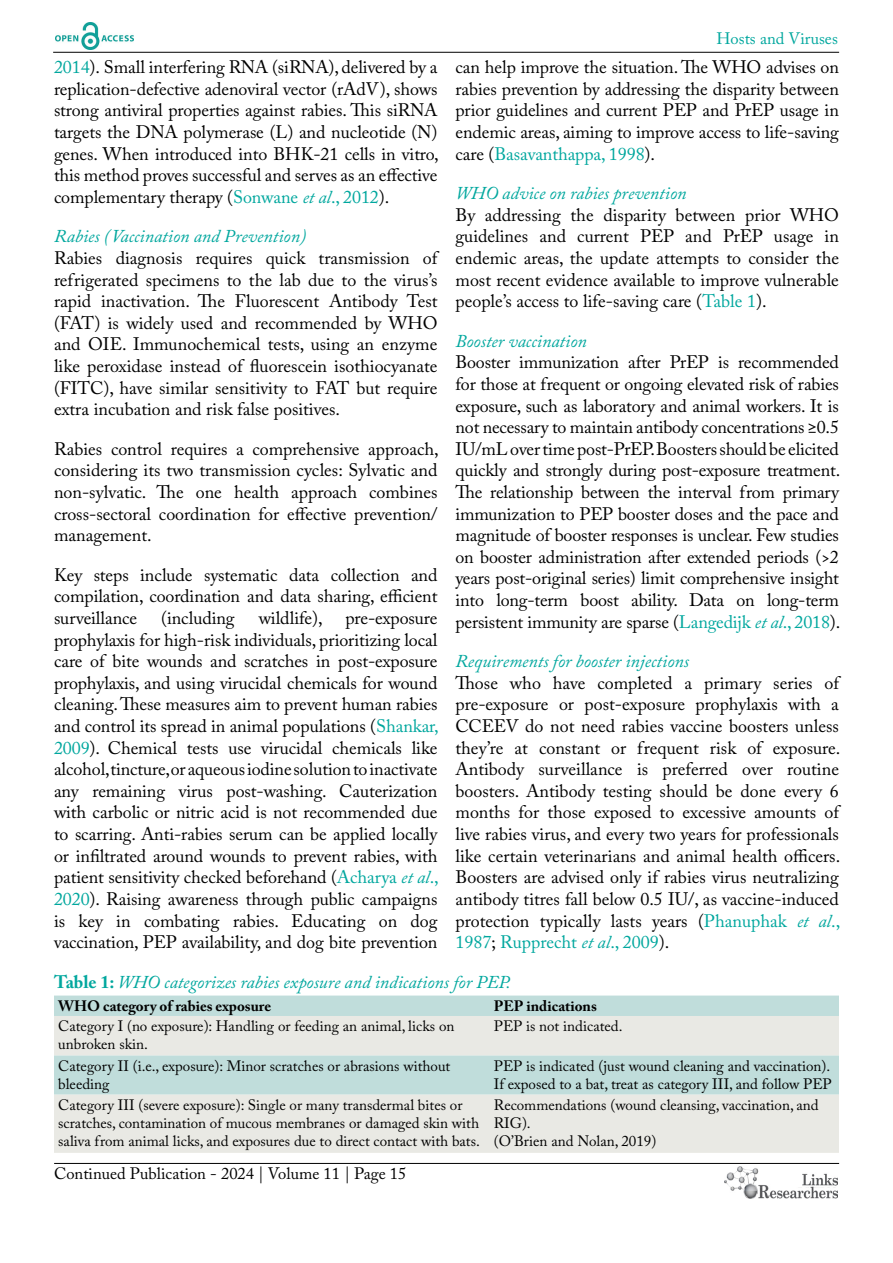
<style>
.page{position:relative;width:893px;height:1263px;background:#fff}
.page>*{position:absolute;margin:0;border:0;box-sizing:border-box;transform-origin:0 0}
.t1{font:18px/21.6px "Adobe Caslon Pro";letter-spacing:-.005em;color:#000;text-align:justify}
.t2{font:italic 18px "Adobe Caslon Pro";color:#00a79e}
.t3{font:16.5px "Adobe Caslon Pro";color:#000}
.t4{font:16.5px "Adobe Caslon Pro";color:#00a79e}
.t5{font:15px/18px "Adobe Caslon Pro";color:#000}
.t6{font:700 15px "Adobe Caslon Pro";color:#000}
.s1{color:#00a79e}
.s2{font-style:italic;color:#00a79e}
.s3{font-weight:700;font-style:normal}
</style>
<div class="page">
<hr style="left:53px;top:52px;width:786px;height:1px;background:#000">
<hr style="left:54px;top:1163px;width:785px;height:1px;background:#000">
<img style="left:724px;top:1167px;width:113px;height:32px">
<img style="left:55px;top:23px;width:79px;height:27px">
<div style="left:54px;top:995px;width:785px;height:21px;background:#c0dddb"></div>
<svg style="left:54px;top:1016px;width:785px;height:137px;background:#dde5e1"></svg>
<p class="t4" style="left:716px;top:29px;width:123px">Hosts and Viruses</p>
<p class="t1" style="left:54px;top:56px;width:386px"><span class="s1">2014</span>). Small interfering RNA (siRNA), delivered by a replication-defective adenoviral vector (rAdV), shows strong antiviral properties against rabies. This siRNA targets the DNA polymerase (L) and nucleotide (N) genes. When introduced into BHK-21 cells in vitro, this method proves successful and serves as an effective complementary therapy (<span class="s1">Sonwane</span> <span class="s2">et al</span><span class="s1">., 2012</span>).</p>
<p class="t2" style="left:54px;top:226px;width:254px">Rabies (Vaccination and Prevention)</p>
<p class="t1" style="left:54px;top:247px;width:385px">Rabies diagnosis requires quick transmission of refrigerated specimens to the lab due to the virus’s rapid inactivation. The Fluorescent Antibody Test (FAT) is widely used and recommended by WHO and OIE. Immunochemical tests, using an enzyme like peroxidase instead of fluorescein isothiocyanate (FITC), have similar sensitivity to FAT but require extra incubation and risk false positives.</p>
<p class="t1" style="left:54px;top:438px;width:386px">Rabies control requires a comprehensive approach, considering its two transmission cycles: Sylvatic and non-sylvatic. The one health approach combines cross-sectoral coordination for effective prevention/ management.</p>
<p class="t1" style="left:54px;top:564px;width:385px">Key steps include systematic data collection and compilation, coordination and data sharing, efficient surveillance</p>
<p class="t1" style="left:455px;top:56px;width:385px">can help improve the situation. The WHO advises on rabies prevention by addressing the disparity between prior guidelines and current PEP and PrEP usage in endemic areas, aiming to improve access to life-saving care (<span class="s1">Basavanthappa, 1998</span>).</p>
<p class="t2" style="left:455px;top:182px;width:233px">WHO advice on rabies prevention</p>
<p class="t1" style="left:455px;top:204px;width:385px">By addressing the disparity between prior WHO guidelines and current PEP and PrEP usage in endemic areas, the update attempts to consider the most recent evidence available to improve vulnerable people’s access to life-saving care (<span class="s1">Table 1</span>).</p>
<p class="t2" style="left:455px;top:330px;width:133px">Booster vaccination</p>
<p class="t1" style="left:455px;top:351px;width:386px">Booster immunization after PrEP is recommended for those at frequent or ongoing elevated risk of rabies exposure, such as laboratory and animal workers. It is not necessary to maintain antibody concentrations ≥0.5<br>IU/mL over time post-PrEP. Boosters should be elicited quickly and strongly during post-exposure treatment.<br>The relationship between the interval from primary immunization to PEP booster doses and the pace and magnitude of booster responses is unclear. Few studies on booster administration after extended periods (&gt;2 years post-original series) limit comprehensive insight into long-term boost ability. Data on long-term persistent immunity are sparse (<span class="s1">Langedijk</span> <span class="s2">et al</span><span class="s1">., 2018</span>).</p>
<p class="t2" style="left:455px;top:650px;width:235px">Requirements for booster injections</p>
<p class="t1" style="left:455px;top:672px;width:386px">Those who have completed a primary series of pre-exposure or post-exposure prophylaxis with a CCEEV do not need rabies vaccine boosters unless they’re at constant or frequent risk of exposure.<br>Antibody surveillance is preferred over routine boosters. Antibody testing should be done every 6 months for those exposed to excessive amounts of live rabies virus, and every two years for professionals like certain veterinarians and animal health officers.<br>Boosters are advised only if rabies virus neutralizing antibody titres fall below 0.5 IU/, as vaccine-induced protection typically lasts years (<span class="s1">Phanuphak</span> <span class="s2">et al</span><span class="s1">., 1987</span>; <span class="s1">Rupprecht</span> <span class="s2">et al</span><span class="s1">., 2009</span>).</p>
<p class="t2" style="left:54px;top:971px;width:458px"><span class="s3">Table 1:</span> WHO categorizes rabies exposure and indications for PEP.</p>
<p class="t6" style="left:58px;top:997px;width:214px">WHO category of rabies exposure</p>
<p class="t6" style="left:494px;top:997px;width:105px">PEP indications</p>
<p class="t5" style="left:58px;top:1017px;width:398px">Category I (no exposure): Handling or feeding an animal, licks on unbroken skin.</p>
<p class="t5" style="left:494px;top:1017px;width:130px">PEP is not indicated.</p>
<p class="t5" style="left:58px;top:1056px;width:394px">Category II (i.e., exposure): Minor scratches or abrasions without bleeding</p>
<p class="t5" style="left:494px;top:1056px;width:339px">PEP is indicated (just wound cleaning and vaccination).<br>If exposed to a bat, treat as category III, and follow PEP</p>
<p class="t5" style="left:58px;top:1096px;width:423px">Category III (severe exposure): Single or many transdermal bites or scratches, contamination of mucous membranes or damaged skin with saliva from animal licks, and exposures due to direct contact with bats.</p>
<p class="t5" style="left:494px;top:1096px;width:326px">Recommendations (wound cleansing, vaccination, and<br>RIG).<br>(O’Brien and Nolan, 2019)</p>
<p class="t1" style="left:161px;top:607px;width:75px">(including</p>
<p class="t1" style="left:259px;top:607px;width:65px">wildlife),</p>
<p class="t1" style="left:54px;top:607px;width:386px;text-indent:291px">pre-exposure prophylaxis for high-risk individuals, prioritizing local care of bite wounds and scratches in post-exposure prophylaxis, and using virucidal chemicals for wound cleaning. These measures aim to prevent human rabies and control its spread in animal populations (<span class="s1">Shankar, 2009</span>). Chemical tests use virucidal chemicals like alcohol, tincture, or aqueous iodine solution to inactivate any remaining virus post-washing. Cauterization with carbolic or nitric acid is not recommended due to scarring. Anti-rabies serum can be applied locally or infiltrated around wounds to prevent rabies, with patient sensitivity checked beforehand (<span class="s1">Acharya</span> <span class="s2">et al</span><span class="s1">., 2020</span>). Raising awareness through public campaigns is key in combating rabies. Educating on dog vaccination, PEP availability, and dog bite prevention</p>
<p class="t3" style="left:54px;top:1164px;width:354px">Continued Publication - 2024 | Volume 11 | Page 15</p>
</div>
